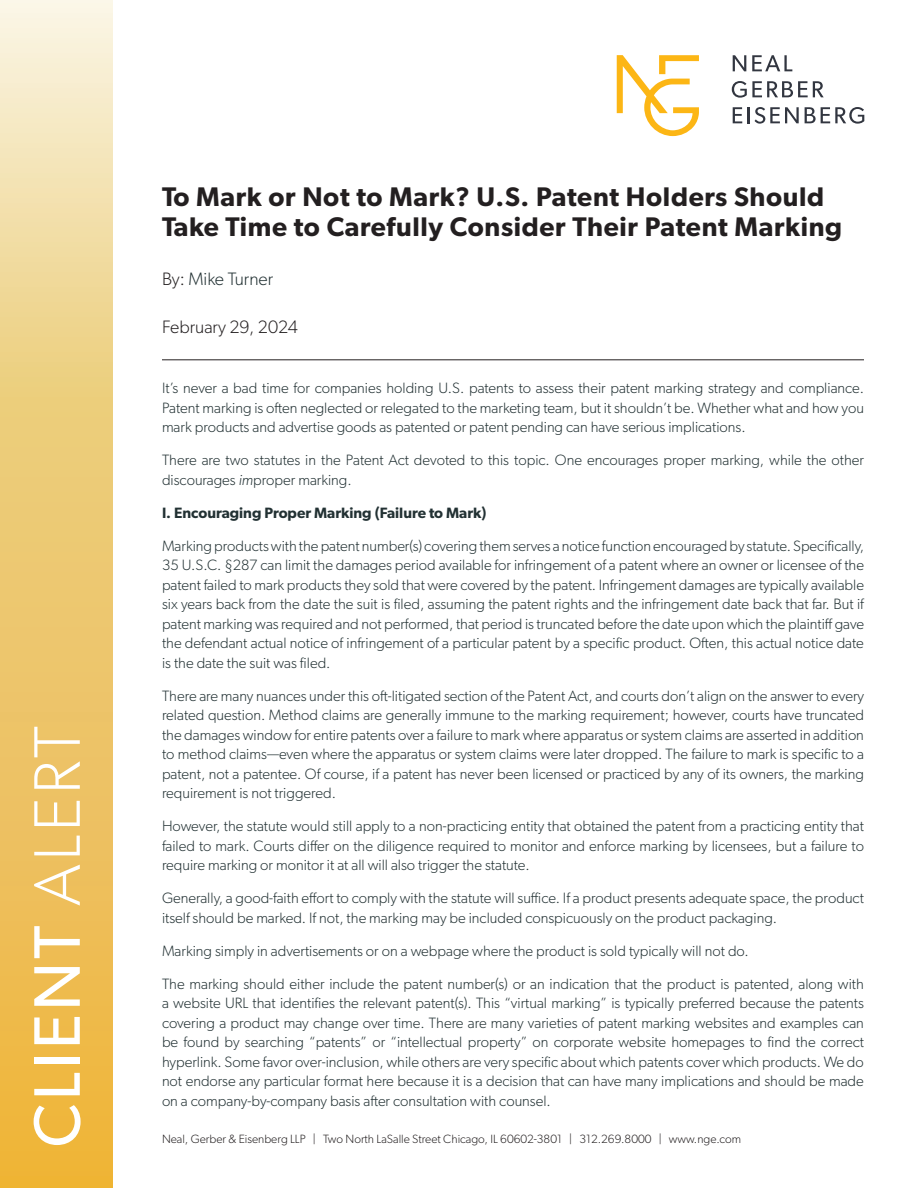
<style>
.page{position:relative;width:918px;height:1188px;background:#fff}
.page>*{position:absolute;margin:0;border:0;box-sizing:border-box;transform-origin:0 0}
.t1{font:66px "Gibson";letter-spacing:.05em;color:#fff}
.Headline_-_1st{font:600 27px/30px "Gibson";letter-spacing:.025em;color:#231f20}
.Headline_-_1st-2{font:300 18px "Gibson";color:#231f20}
.Headline_-_1st-3{font:300 18px "Gibson";color:#223133}
.normal_body_copy{font:300 15px/19.5px "Gibson";color:#223133;text-align:justify}
.normal_body_copy-2{font:600 15px "Gibson";color:#223133}
.t2{font:300 12px "Gibson";color:#231f20}
.s1{font-weight:300}
.s2{color:#231f20}
.s3{font-style:italic}
</style>
<div class="page">
<svg style="left:0;top:0;width:112px;height:1188px;background:#efcc7a"></svg>
<svg style="left:733px;top:55px;width:13px;height:16px"></svg>
<svg style="left:752px;top:55px;width:40px;height:16px"></svg>
<svg style="left:732px;top:81px;width:92px;height:17px"></svg>
<svg style="left:733px;top:107px;width:9px;height:16px"></svg>
<hr style="left:747px;top:107px;width:3px;height:16px;background:#323640">
<svg style="left:755px;top:107px;width:44px;height:17px"></svg>
<svg style="left:805px;top:107px;width:59px;height:17px"></svg>
<svg style="left:617px;top:55px;width:82px;height:81px"></svg>
<hr style="left:162px;top:360px;width:702px;height:1px;background:#231f20">
<p class="t1" style="left:17px;top:1148px;width:423px;rotate:-90deg">CLIENT <span class="s1">ALERT</span></p>
<p class="Headline_-_1st" style="left:162px;top:181px;width:682px">To Mark or Not to Mark? U.S. Patent Holders Should<br>Take Time to Carefully Consider Their Patent Marking</p>
<p class="Headline_-_1st-3" style="left:162px;top:268px;width:113px"><span class="s2">By:</span> Mike Turner</p>
<p class="Headline_-_1st-2" style="left:162px;top:316px;width:137px">February 29, 2024</p>
<p class="normal_body_copy" style="left:162px;top:378px;width:704px">It’s never a bad time for companies holding U.S. patents to assess their patent marking strategy and compliance.<br>Patent marking is often neglected or relegated to the marketing team, but it shouldn’t be. Whether what and how you mark products and advertise goods as patented or patent pending can have serious implications.</p>
<p class="normal_body_copy" style="left:162px;top:450px;width:704px">There are two statutes in the Patent Act devoted to this topic. One encourages proper marking, while the other discourages <span class="s3">im</span>proper marking.</p>
<p class="normal_body_copy-2" style="left:162px;top:503px;width:326px">I. Encouraging Proper Marking (Failure to Mark)</p>
<p class="normal_body_copy" style="left:162px;top:535px;width:704px">Marking products with the patent number(s) covering them serves a notice function encouraged by statute. Specifically, 35 U.S.C. §287 can limit the damages period available for infringement of a patent where an owner or licensee of the patent failed to mark products they sold that were covered by the patent. Infringement damages are typically available six years back from the date the suit is filed, assuming the patent rights and the infringement date back that far. But if patent marking was required and not performed, that period is truncated before the date upon which the plaintiff gave the defendant actual notice of infringement of a particular patent by a specific product. Often, this actual notice date is the date the suit was filed.</p>
<p class="normal_body_copy" style="left:162px;top:685px;width:704px">There are many nuances under this oft-litigated section of the Patent Act, and courts don’t align on the answer to every related question. Method claims are generally immune to the marking requirement; however, courts have truncated the damages window for entire patents over a failure to mark where apparatus or system claims are asserted in addition to method claims—even where the apparatus or system claims were later dropped. The failure to mark is specific to a patent, not a patentee. Of course, if a patent has never been licensed or practiced by any of its owners, the marking requirement is not triggered.</p>
<p class="normal_body_copy" style="left:162px;top:816px;width:704px">However, the statute would still apply to a non-practicing entity that obtained the patent from a practicing entity that failed to mark. Courts differ on the diligence required to monitor and enforce marking by licensees, but a failure to require marking or monitor it at all will also trigger the statute.</p>
<p class="normal_body_copy" style="left:162px;top:888px;width:703px">Generally, a good-faith effort to comply with the statute will suffice. If a product presents adequate space, the product itself should be marked. If not, the marking may be included conspicuously on the product packaging.</p>
<p class="normal_body_copy" style="left:162px;top:940px;width:588px">Marking simply in advertisements or on a webpage where the product is sold typically will not do.</p>
<p class="normal_body_copy" style="left:162px;top:973px;width:704px">The marking should either include the patent number(s) or an indication that the product is patented, along with a website URL that identifies the relevant patent(s). This “virtual marking” is typically preferred because the patents covering a product may change over time. There are many varieties of patent marking websites and examples can be found by searching “patents” or “intellectual property” on corporate website homepages to find the correct hyperlink. Some favor over-inclusion, while others are very specific about which patents cover which products. We do not endorse any particular format here because it is a decision that can have many implications and should be made on a company-by-company basis after consultation with counsel.</p>
<p class="t2" style="left:162px;top:1132px;width:581px">Neal, Gerber &amp; Eisenberg LLP | Two North LaSalle Street Chicago, IL 60602-3801 | 312.269.8000 | www.nge.com</p>
</div>
